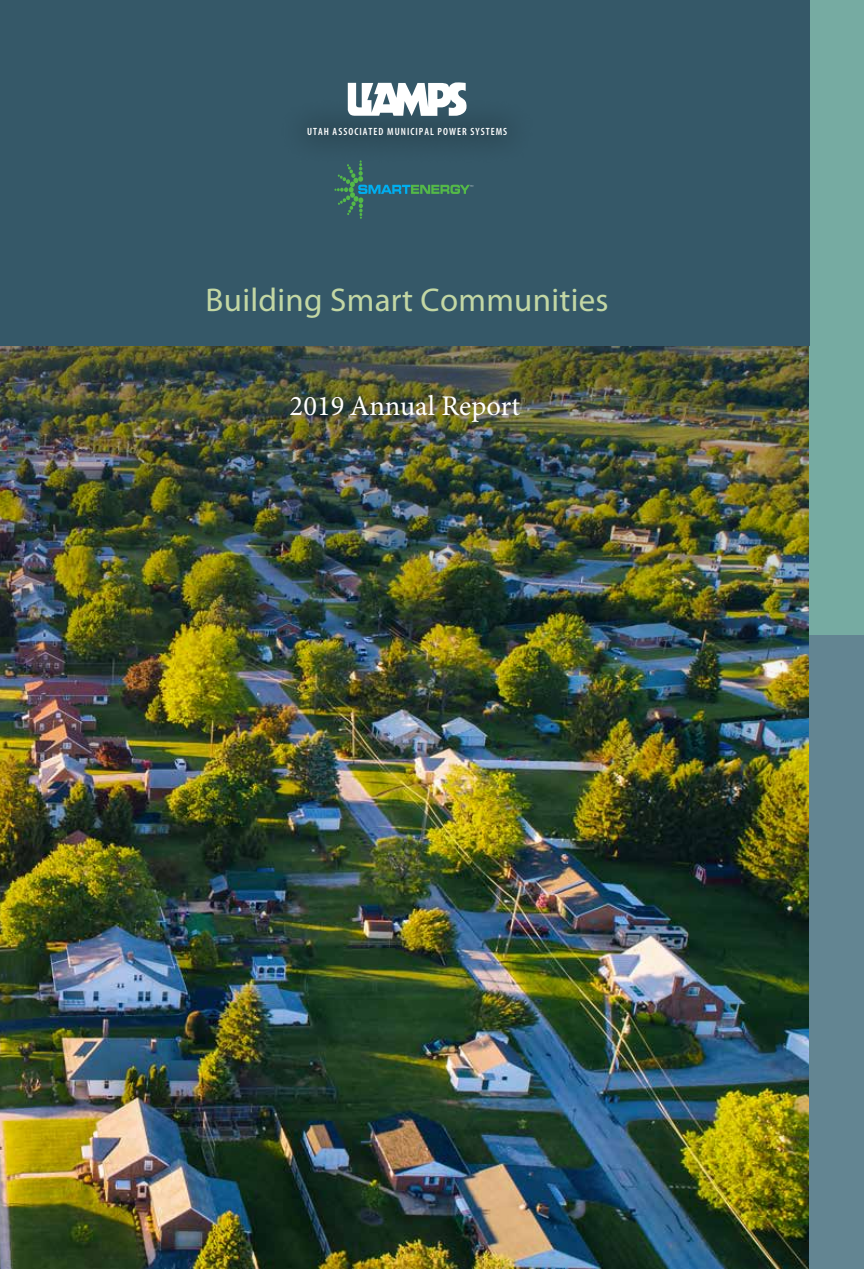
<style>
.page{position:relative;width:864px;height:1269px;background:#fff}
.page>*{position:absolute;margin:0;border:0;box-sizing:border-box;transform-origin:0 0}
.t1{font:33px "Myriad Pro";letter-spacing:.01em;color:#c3d7a4}
.t2{font:28.5px "Minion Pro";color:#fff}
.t3{font:600 condensed 10.5px "Myriad Pro";letter-spacing:.1em;color:#fff}
</style>
<div class="page">
<img style="left:0;top:693px;width:810px;height:576px">
<img style="left:0;top:345px;width:810px;height:348px">
<div style="left:810px;top:634px;width:54px;height:635px;background:#638592"></div>
<div style="left:810px;top:0;width:54px;height:634px;background:#76aba2"></div>
<div style="left:0;top:0;width:810px;height:345px;background:#355868"></div>
<svg style="left:334px;top:166px;width:139px;height:53px"></svg>
<div style="left:278px;top:97px;width:259px;height:69px;background:#325463"></div>
<svg style="left:348px;top:82px;width:119px;height:34px"></svg>
<p class="t3" style="left:307px;top:126px;width:202px">UTAH ASSOCIATED MUNICIPAL POWER SYSTEMS</p>
<h1 class="t1" style="left:206px;top:281px;width:405px">Building Smart Communities</h1>
<h2 class="t2" style="left:290px;top:389px;width:232px">2019 Annual Report</h2>
</div>
